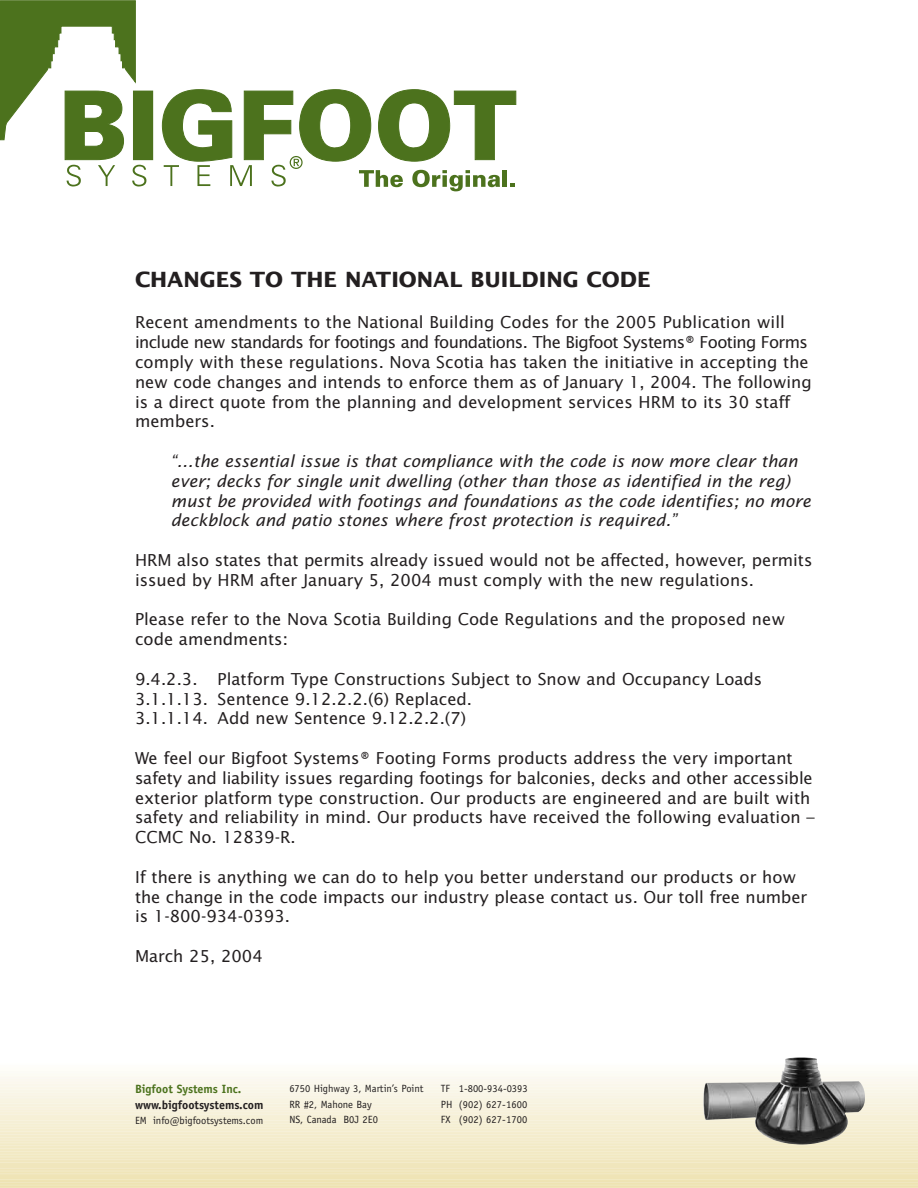
<style>
.page{position:relative;width:918px;height:1188px;background:#fff}
.page>*{position:absolute;margin:0;border:0;box-sizing:border-box;transform-origin:0 0}
.t1{font:700 21px "Lucida Sans";color:#231f20}
.t2{font:16.5px/19.8px "Lucida Sans";color:#231f20}
.t3{font:italic 16.5px/19.8px "Lucida Sans";color:#231f20}
.t4{font:700 12px "Officina Sans";color:#231f20}
.t5{font:700 12px "Officina Sans";color:#4c721d}
.t6{font:10.5px/15.8px "Officina Sans";color:#231f20}
</style>
<div class="page">
<div style="left:133px;top:91px;width:20px;height:69px;background:#4c721d"></div>
<svg style="left:0;top:0;width:146px;height:187px"></svg>
<svg style="left:161px;top:89px;width:355px;height:102px"></svg>
<hr style="left:0;top:1184px;width:918px;height:4px;background:#efe5ba">
<hr style="left:0;top:1183px;width:918px;height:4px;background:#eee3b1">
<svg style="left:0;top:1180px;width:918px;height:4px;fill:#eee3b3"></svg>
<svg style="left:0;top:1177px;width:918px;height:4px;background:#efe5b9"></svg>
<div style="left:0;top:1173px;width:918px;height:5px;background:#efe4b6"></div>
<div style="left:0;top:1170px;width:918px;height:5px;background:#f1e8c2"></div>
<hr style="left:0;top:1166px;width:918px;height:4px;background:#f0e6bb">
<hr style="left:0;top:1163px;width:918px;height:4px;background:#f0e6bc">
<hr style="left:0;top:1160px;width:918px;height:4px;background:#f1e7be">
<div style="left:0;top:1156px;width:918px;height:5px;background:#f3ebca"></div>
<hr style="left:0;top:1155px;width:918px;height:4px;background:#f1e8c1">
<div style="left:0;top:1153px;width:918px;height:5px;background:#f2ebc9"></div>
<hr style="left:0;top:1152px;width:918px;height:4px;background:#f2e9c2">
<hr style="left:0;top:1149px;width:918px;height:4px;background:#f2e9c4">
<hr style="left:0;top:1146px;width:918px;height:4px;background:#f2eac6">
<div style="left:0;top:1142px;width:918px;height:5px;background:#f4edd0"></div>
<hr style="left:0;top:1141px;width:918px;height:4px;background:#f3ebc8">
<div style="left:0;top:1139px;width:918px;height:5px;background:#f4edd0"></div>
<hr style="left:0;top:1138px;width:918px;height:4px;background:#f3ebca">
<hr style="left:0;top:1135px;width:918px;height:4px;background:#f4eccc">
<hr style="left:0;top:1132px;width:918px;height:4px;background:#f4eccd">
<hr style="left:0;top:1129px;width:918px;height:4px;background:#f5eed0">
<div style="left:0;top:1125px;width:918px;height:5px;background:#f6f0d8"></div>
<hr style="left:0;top:1124px;width:918px;height:4px;background:#f5efd2">
<div style="left:0;top:1119px;width:918px;height:5px;background:#f5efd5"></div>
<hr style="left:0;top:1115px;width:918px;height:4px;background:#f6f0d7">
<div style="left:0;top:1111px;width:918px;height:5px;background:#f7f1da"></div>
<hr style="left:0;top:1107px;width:918px;height:4px;background:#f7f1dc">
<hr style="left:0;top:1104px;width:918px;height:4px;background:#f7f2de">
<hr style="left:0;top:1101px;width:918px;height:4px;background:#f8f3e0">
<hr style="left:0;top:1098px;width:918px;height:4px;background:#f8f4e2">
<div style="left:0;top:1094px;width:918px;height:5px;background:#f8f4e4"></div>
<hr style="left:0;top:1090px;width:918px;height:4px;background:#f9f6e7">
<hr style="left:0;top:1087px;width:918px;height:4px;background:#faf7e9">
<hr style="left:0;top:1084px;width:918px;height:4px;background:#faf7eb">
<div style="left:0;top:1080px;width:918px;height:5px;background:#fbf8ed"></div>
<hr style="left:0;top:1076px;width:918px;height:4px;background:#fbf8f0">
<hr style="left:0;top:1073px;width:918px;height:4px;background:#fcfbf3">
<hr style="left:0;top:1070px;width:918px;height:4px;background:#fcfbf5">
<div style="left:0;top:1066px;width:918px;height:5px;background:#fefdf8"></div>
<img style="left:703px;top:1057px;width:162px;height:88px">
<p class="t1" style="left:135px;top:271px;width:517px">CHANGES TO THE NATIONAL BUILDING CODE</p>
<p class="t2" style="left:135px;top:314px;width:678px">Recent amendments to the National Building Codes for the 2005 Publication will include new standards for footings and foundations. The Bigfoot Systems® Footing Forms comply with these regulations. Nova Scotia has taken the initiative in accepting the new code changes and intends to enforce them as of January 1, 2004. The following is a direct quote from the planning and development services HRM to its 30 staff members.</p>
<p class="t3" style="left:171px;top:452px;width:641px">“…the essential issue is that compliance with the code is now more clear than ever; decks for single unit dwelling (other than those as identified in the reg) must be provided with footings and foundations as the code identifies; no more deckblock and patio stones where frost protection is required.”</p>
<p class="t2" style="left:135px;top:551px;width:679px">HRM also states that permits already issued would not be affected, however, permits issued by HRM after January 5, 2004 must comply with the new regulations.</p>
<p class="t2" style="left:135px;top:611px;width:652px">Please refer to the Nova Scotia Building Code Regulations and the proposed new code amendments:</p>
<p class="t2" style="left:135px;top:670px;width:629px">9.4.2.3. Platform Type Constructions Subject to Snow and Occupancy Loads<br>3.1.1.13. Sentence 9.12.2.2.(6) Replaced.<br>3.1.1.14. Add new Sentence 9.12.2.2.(7)</p>
<p class="t2" style="left:135px;top:749px;width:681px">We feel our Bigfoot Systems® Footing Forms products address the very important safety and liability issues regarding footings for balconies, decks and other accessible exterior platform type construction. Our products are engineered and are built with safety and reliability in mind. Our products have received the following evaluation – CCMC No. 12839-R.</p>
<p class="t2" style="left:135px;top:868px;width:674px">If there is anything we can do to help you better understand our products or how the change in the code impacts our industry please contact us. Our toll free number is 1-800-934-0393.</p>
<p class="t2" style="left:135px;top:947px;width:129px">March 25, 2004</p>
<p class="t5" style="left:135px;top:1084px;width:108px">Bigfoot Systems Inc.</p>
<p class="t4" style="left:135px;top:1100px;width:130px">www.bigfootsystems.com</p>
<p class="t6" style="left:135px;top:1114px;width:130px">EM info@bigfootsystems.com</p>
<p class="t6" style="left:289px;top:1081px;width:136px">6750 Highway 3, Martin’s Point<br>RR #2, Mahone Bay<br>NS, Canada B0J 2E0</p>
<p class="t6" style="left:441px;top:1081px;width:88px;text-align:justify">TF 1-800-934-0393<br>PH (902) 627-1600<br>FX (902) 627-1700</p>
</div>
